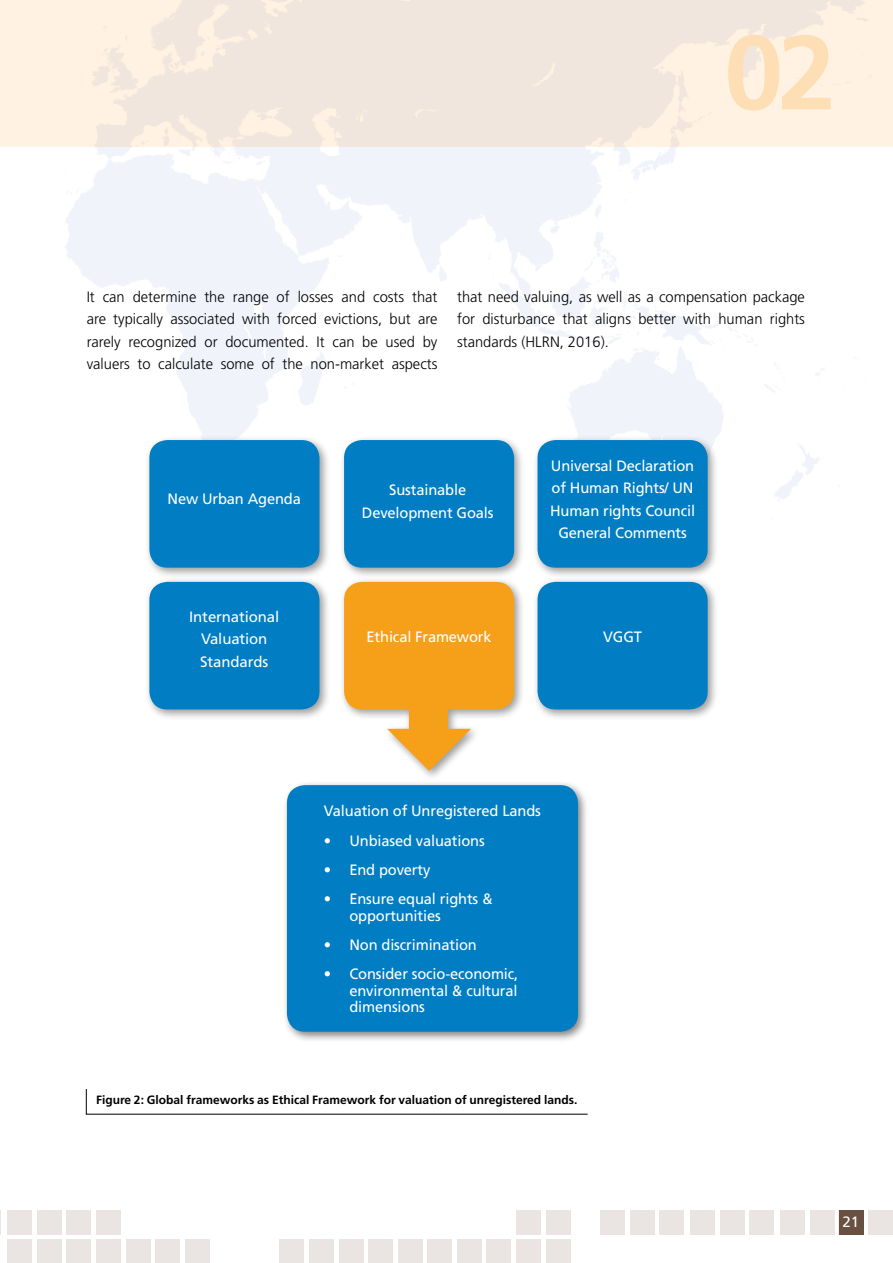
<style>
.page{position:relative;width:893px;height:1263px;background:#fff}
.page>*{position:absolute;margin:0;border:0;box-sizing:border-box;transform-origin:0 0}
.t1{font:700 105px "Frutiger";color:#fedeb5}
.t2{font:15px/22.5px "Frutiger";letter-spacing:-.01em;color:#fff;text-align:center}
.t3{font:300 15px/22.5px "Frutiger";color:#000;text-align:justify}
.t4{font:700 12px "Frutiger";color:#000}
</style>
<div class="page">
<div style="left:37px;top:1210px;width:24px;height:25px;background:#eae5e2"></div>
<div style="left:7px;top:1239px;width:25px;height:24px;background:#eae5e2"></div>
<div style="left:66px;top:1210px;width:25px;height:25px;background:#eae5e2"></div>
<div style="left:37px;top:1239px;width:25px;height:24px;background:#eae5e2"></div>
<div style="left:96px;top:1210px;width:25px;height:25px;background:#eae5e2"></div>
<div style="left:67px;top:1239px;width:24px;height:24px;background:#eae5e2"></div>
<div style="left:96px;top:1239px;width:25px;height:24px;background:#eae5e2"></div>
<div style="left:126px;top:1239px;width:24px;height:24px;background:#eae5e2"></div>
<div style="left:7px;top:1210px;width:25px;height:25px;background:#eae5e2"></div>
<div style="left:600px;top:1210px;width:25px;height:25px;background:#eae5e2"></div>
<div style="left:780px;top:1210px;width:25px;height:25px;background:#eae5e2"></div>
<div style="left:279px;top:1239px;width:25px;height:24px;background:#eae5e2"></div>
<div style="left:427px;top:1239px;width:25px;height:24px;background:#eae5e2"></div>
<div style="left:630px;top:1210px;width:24px;height:25px;background:#eae5e2"></div>
<div style="left:155px;top:1239px;width:25px;height:24px;background:#eae5e2"></div>
<div style="left:810px;top:1210px;width:25px;height:25px;background:#eae5e2"></div>
<div style="left:868px;top:1210px;width:25px;height:25px;background:#eae5e2"></div>
<div style="left:309px;top:1239px;width:25px;height:24px;background:#eae5e2"></div>
<div style="left:457px;top:1239px;width:25px;height:24px;background:#eae5e2"></div>
<div style="left:659px;top:1210px;width:25px;height:25px;background:#eae5e2"></div>
<div style="left:185px;top:1239px;width:25px;height:24px;background:#eae5e2"></div>
<div style="left:838px;top:1210px;width:25px;height:25px;background:#f0edec"></div>
<div style="left:339px;top:1239px;width:24px;height:24px;background:#eae5e2"></div>
<div style="left:487px;top:1239px;width:24px;height:24px;background:#eae5e2"></div>
<div style="left:368px;top:1239px;width:25px;height:24px;background:#eae5e2"></div>
<div style="left:516px;top:1239px;width:25px;height:24px;background:#eae5e2"></div>
<div style="left:516px;top:1210px;width:25px;height:25px;background:#eae5e2"></div>
<div style="left:690px;top:1210px;width:25px;height:25px;background:#eae5e2"></div>
<div style="left:398px;top:1239px;width:25px;height:24px;background:#eae5e2"></div>
<div style="left:546px;top:1239px;width:25px;height:24px;background:#eae5e2"></div>
<div style="left:546px;top:1210px;width:25px;height:25px;background:#eae5e2"></div>
<div style="left:720px;top:1210px;width:24px;height:25px;background:#eae5e2"></div>
<div style="left:749px;top:1210px;width:25px;height:25px;background:#eae5e2"></div>
<div style="left:839px;top:1210px;width:24px;height:25px;background:#695041"></div>
<svg style="left:0;top:1210px;width:1px;height:25px"></svg>
<div style="left:282px;top:780px;width:307px;height:263px;background:#000;opacity:.5"></div>
<div style="left:287px;top:785px;width:291px;height:247px;background:#007dc3;border-radius:18px"></div>
<div style="left:339px;top:577px;width:186px;height:204px;background:#000;opacity:.4"></div>
<svg style="left:344px;top:582px;width:170px;height:189px"></svg>
<div style="left:144px;top:435px;width:186px;height:144px;background:#000;opacity:.4"></div>
<div style="left:149px;top:440px;width:170px;height:128px;background:#007dc3;border-radius:18px"></div>
<div style="left:144px;top:577px;width:186px;height:144px;background:#000;opacity:.4"></div>
<div style="left:149px;top:582px;width:170px;height:127px;background:#007dc3;border-radius:18px"></div>
<div style="left:339px;top:435px;width:186px;height:144px;background:#000;opacity:.4"></div>
<div style="left:344px;top:440px;width:170px;height:128px;background:#007dc3;border-radius:18px"></div>
<div style="left:532px;top:435px;width:187px;height:144px;background:#000;opacity:.4"></div>
<div style="left:538px;top:440px;width:170px;height:128px;background:#007dc3;border-radius:18px"></div>
<div style="left:532px;top:577px;width:187px;height:144px;background:#000;opacity:.4"></div>
<div style="left:538px;top:582px;width:170px;height:127px;background:#007dc3;border-radius:18px"></div>
<div style="left:0;top:0;width:893px;height:147px;background:linear-gradient(to right,#f5eadf,#f6ebdf)"></div>
<svg style="left:86px;top:1089px;width:502px;height:26px"></svg>
<h1 class="t1" style="left:724px;top:11px;width:113px">02</h1>
<p class="t3" style="left:87px;top:285px;width:352px">It can determine the range of losses and costs that are typically associated with forced evictions, but are rarely recognized or documented. It can be used by valuers to calculate some of the non-market aspects</p>
<p class="t3" style="left:457px;top:285px;width:349px">that need valuing, as well as a compensation package for disturbance that aligns better with human rights standards (HLRN, 2016).</p>
<p class="t2" style="left:168px;top:487px;width:135px">New Urban Agenda</p>
<p class="t2" style="left:189px;top:605px;width:91px">International<br>Valuation<br>Standards</p>
<p class="t2" style="left:362px;top:478px;width:133px">Sustainable<br>Development Goals</p>
<p class="t2" style="left:367px;top:625px;width:127px">Ethical Framework</p>
<p class="t2" style="left:550px;top:454px;width:147px">Universal Declaration of Human Rights/ UN<br>Human rights Council<br>General Comments</p>
<p class="t2" style="left:603px;top:625px;width:40px">VGGT</p>
<p class="t2" style="left:324px;top:800px;width:219px">Valuation of Unregistered Lands</p>
<p class="t2" style="left:324px;top:829px;width:162px">• Unbiased valuations</p>
<p class="t2" style="left:324px;top:858px;width:108px">• End poverty</p>
<p class="t2" style="left:349px;top:890px;width:145px;line-height:16.5px;text-align:left;text-indent:-26px">• Ensure equal rights &amp; opportunities</p>
<p class="t2" style="left:324px;top:933px;width:154px">• Non discrimination</p>
<p class="t2" style="left:349px;top:965px;width:170px;line-height:16.5px;text-align:justify;text-indent:-25px">• Consider socio-economic, environmental &amp; cultural dimensions</p>
<p class="t4" style="left:96px;top:1092px;width:483px">Figure 2: Global frameworks as Ethical Framework for valuation of unregistered lands.</p>
<p class="t2" style="left:842px;top:1211px;width:18px">21</p>
</div>
